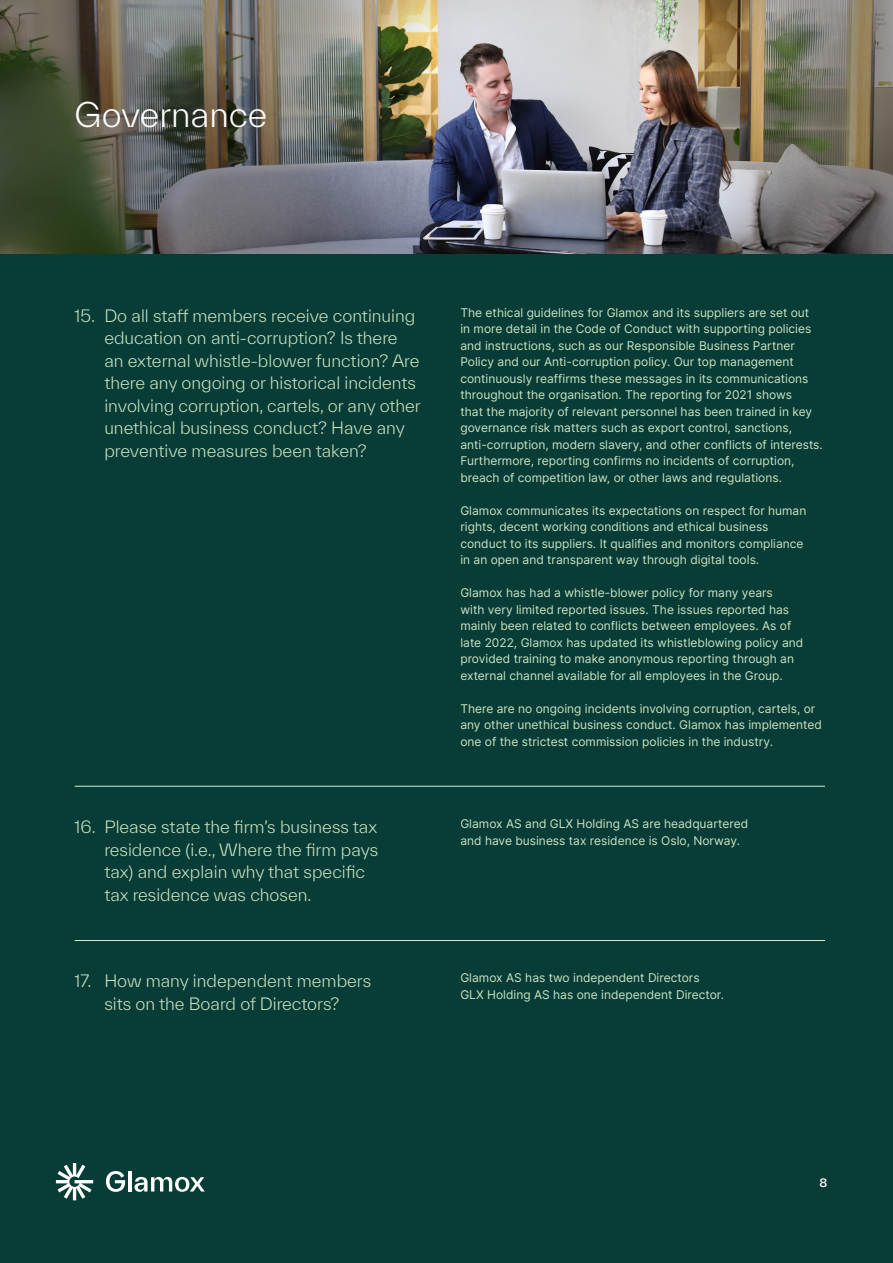
<style>
.page{position:relative;width:893px;height:1263px;background:#083c36}
.page>*{position:absolute;margin:0;border:0;box-sizing:border-box;transform-origin:0 0}
.Headline_2_22pt{font:300 33px "TWK Everett";color:#fff}
.t1{font:300 16.5px/22.5px "TWK Everett";color:#cae4c0}
.Body_copy_9pt{font:12px/16.5px "Inter";color:#cae4c0}
.t2{font:500 11.25px "TWK Everett";color:#fff}
</style>
<div class="page">
<svg style="left:56px;top:1163px;width:37px;height:37px"></svg>
<hr style="left:128px;top:1171px;width:3px;height:20px;background:#fff">
<svg style="left:134px;top:1177px;width:71px;height:15px"></svg>
<svg style="left:106px;top:1171px;width:19px;height:21px"></svg>
<img style="left:0;top:0;width:893px;height:254px">
<hr style="left:75px;top:940px;width:750px;height:1px;background:#d4e9cc">
<hr style="left:75px;top:786px;width:750px;height:1px;background:#d4e9cc">
<p class="Headline_2_22pt" style="left:75px;top:92px;width:194px">Governance</p>
<p class="t1" style="left:104px;top:304px;width:318px;text-indent:-30px">15. Do all staff members receive continuing education on anti-corruption? Is there an external whistle-blower function? Are there any ongoing or historical incidents involving corruption, cartels, or any other unethical business conduct? Have any preventive measures been taken?</p>
<p class="Body_copy_9pt" style="left:460px;top:304px;width:364px">The ethical guidelines for Glamox and its suppliers are set out<br>in more detail in the Code of Conduct with supporting policies and instructions, such as our Responsible Business Partner Policy and our Anti-corruption policy. Our top management continuously reaffirms these messages in its communications throughout the organisation. The reporting for 2021 shows<br>that the majority of relevant personnel has been trained in key governance risk matters such as export control, sanctions, anti-corruption, modern slavery, and other conflicts of interests.<br>Furthermore, reporting confirms no incidents of corruption, breach of competition law, or other laws and regulations.</p>
<p class="Body_copy_9pt" style="left:460px;top:502px;width:348px">Glamox communicates its expectations on respect for human rights, decent working conditions and ethical business conduct to its suppliers. It qualifies and monitors compliance in an open and transparent way through digital tools.</p>
<p class="Body_copy_9pt" style="left:460px;top:584px;width:344px">Glamox has had a whistle-blower policy for many years<br>with very limited reported issues. The issues reported has mainly been related to conflicts between employees. As of late 2022, Glamox has updated its whistleblowing policy and provided training to make anonymous reporting through an external channel available for all employees in the Group.</p>
<p class="Body_copy_9pt" style="left:460px;top:700px;width:363px">There are no ongoing incidents involving corruption, cartels, or any other unethical business conduct. Glamox has implemented one of the strictest commission policies in the industry.</p>
<p class="t1" style="left:104px;top:815px;width:275px;text-indent:-30px">16. Please state the firm’s business tax residence (i.e., Where the firm pays tax) and explain why that specific tax residence was chosen.</p>
<p class="Body_copy_9pt" style="left:460px;top:815px;width:289px">Glamox AS and GLX Holding AS are headquartered and have business tax residence is Oslo, Norway.</p>
<p class="t1" style="left:75px;top:970px;width:298px;text-align:center">17. How many independent members sits on the Board of Directors?</p>
<p class="Body_copy_9pt" style="left:460px;top:969px;width:241px">Glamox AS has two independent Directors</p>
<p class="Body_copy_9pt" style="left:460px;top:986px;width:265px">GLX Holding AS has one independent Director.</p>
<p class="t2" style="left:819px;top:1175px;width:9px">8</p>
</div>
